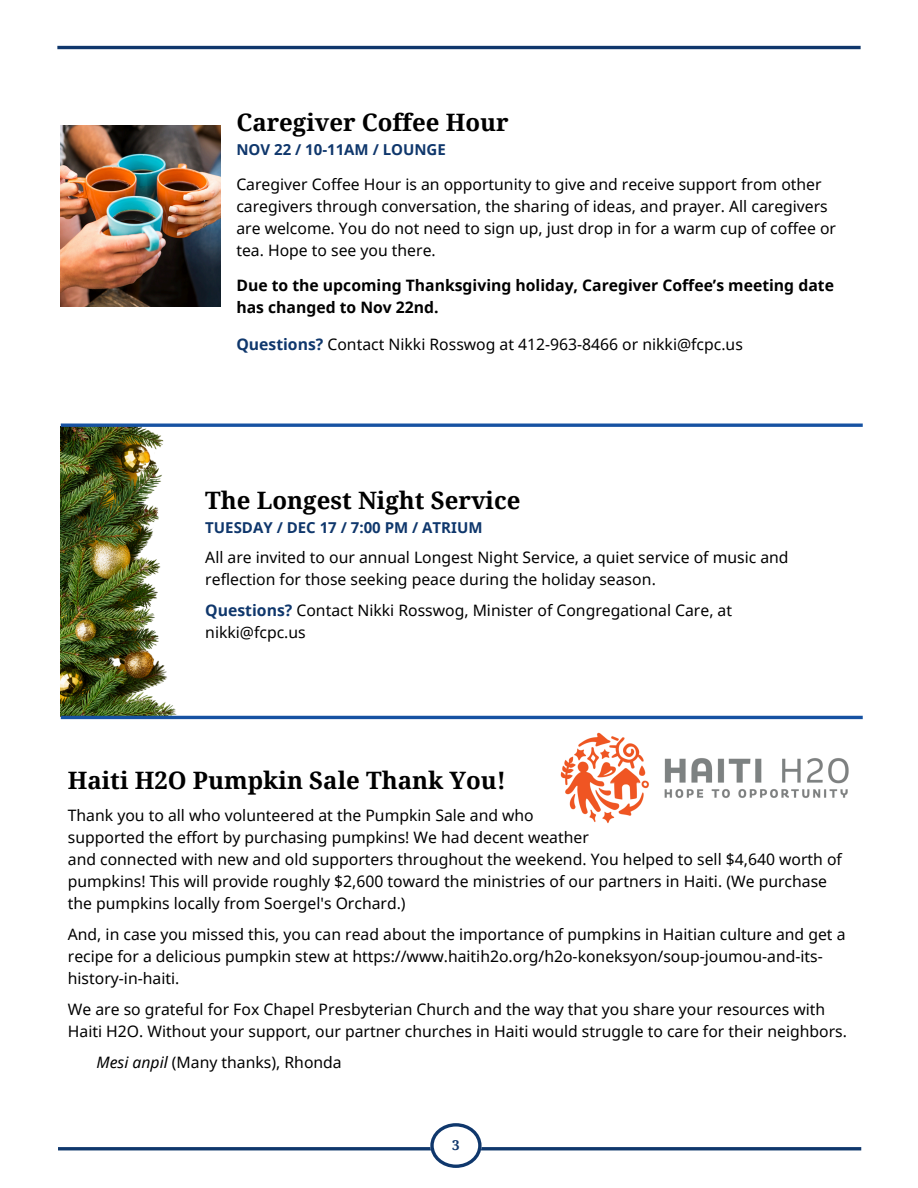
<style>
.page{position:relative;width:918px;height:1188px;background:#fff}
.page>*{position:absolute;margin:0;border:0;box-sizing:border-box;transform-origin:0 0}
.t1{font:700 24px "Noto Serif";color:#000}
.t2{font:15.75px/22px "Noto Sans";color:#000}
.t3{font:700 15.75px/21.9px "Noto Sans";color:#000}
.t4{font:700 15px "Noto Sans";color:#0f376c}
.t5{font:700 13.5px "Noto Serif";color:#0f376c}
.s1{font-weight:700;color:#0f376c}
.s2{font-style:italic}
</style>
<div class="page">
<hr style="left:57px;top:46px;width:804px;height:3px;background:#0f376c">
<hr style="left:58px;top:1147px;width:803px;height:3px;background:#0f376c">
<svg style="left:430px;top:1123px;width:52px;height:45px"></svg>
<img style="left:61px;top:427px;width:135px;height:289px">
<hr style="left:61px;top:716px;width:802px;height:3px;background:#1652a2">
<img style="left:534px;top:715px;width:329px;height:109px">
<hr style="left:61px;top:424px;width:802px;height:3px;background:#1652a2">
<img style="left:61px;top:125px;width:160px;height:181px">
<p class="t1" style="left:236px;top:106px;width:274px">Caregiver Coffee Hour</p>
<p class="t4" style="left:236px;top:139px;width:211px">NOV 22 / 10-11AM / LOUNGE</p>
<p class="t2" style="left:236px;top:173px;width:601px">Caregiver Coffee Hour is an opportunity to give and receive support from other caregivers through conversation, the sharing of ideas, and prayer. All caregivers are welcome. You do not need to sign up, just drop in for a warm cup of coffee or tea. Hope to see you there.</p>
<p class="t3" style="left:236px;top:274px;width:599px">Due to the upcoming Thanksgiving holiday, Caregiver Coffee’s meeting date has changed to Nov 22nd.</p>
<p class="t2" style="left:236px;top:333px;width:508px"><span class="s1">Questions?</span> Contact Nikki Rosswog at 412-963-8466 or nikki@fcpc.us</p>
<p class="t1" style="left:205px;top:484px;width:317px">The Longest Night Service</p>
<p class="t4" style="left:205px;top:517px;width:279px">TUESDAY / DEC 17 / 7:00 PM / ATRIUM</p>
<p class="t2" style="left:205px;top:546px;width:585px">All are invited to our annual Longest Night Service, a quiet service of music and reflection for those seeking peace during the holiday season.</p>
<h1 class="t2" style="left:205px;top:599px;width:528px"><span class="s1">Questions?</span> Contact Nikki Rosswog, Minister of Congregational Care, at nikki@fcpc.us</h1>
<p class="t1" style="left:68px;top:763px;width:440px">Haiti H2O Pumpkin Sale Thank You!</p>
<p class="t2" style="left:68px;top:804px;width:467px">Thank you to all who volunteered at the Pumpkin Sale and who</p>
<p class="t2" style="left:68px;top:826px;width:523px">supported the effort by purchasing pumpkins! We had decent weather</p>
<p class="t2" style="left:68px;top:848px;width:776px">and connected with new and old supporters throughout the weekend. You helped to sell $4,640 worth of pumpkins! This will provide roughly $2,600 toward the ministries of our partners in Haiti. (We purchase the pumpkins locally from Soergel's Orchard.)</p>
<p class="t2" style="left:68px;top:923px;width:779px">And, in case you missed this, you can read about the importance of pumpkins in Haitian culture and get a recipe for a delicious pumpkin stew at https://www.haitih2o.org/h2o-koneksyon/soup-joumou-and-its&shy;history-in-haiti.</p>
<p class="t2" style="left:68px;top:998px;width:781px">We are so grateful for Fox Chapel Presbyterian Church and the way that you share your resources with<br>Haiti H2O. Without your support, our partner churches in Haiti would struggle to care for their neighbors.</p>
<p class="t2" style="left:96px;top:1051px;width:247px"><span class="s2">Mesi anpil</span> (Many thanks), Rhonda</p>
<p class="t5" style="left:452px;top:1136px;width:9px">3</p>
</div>
